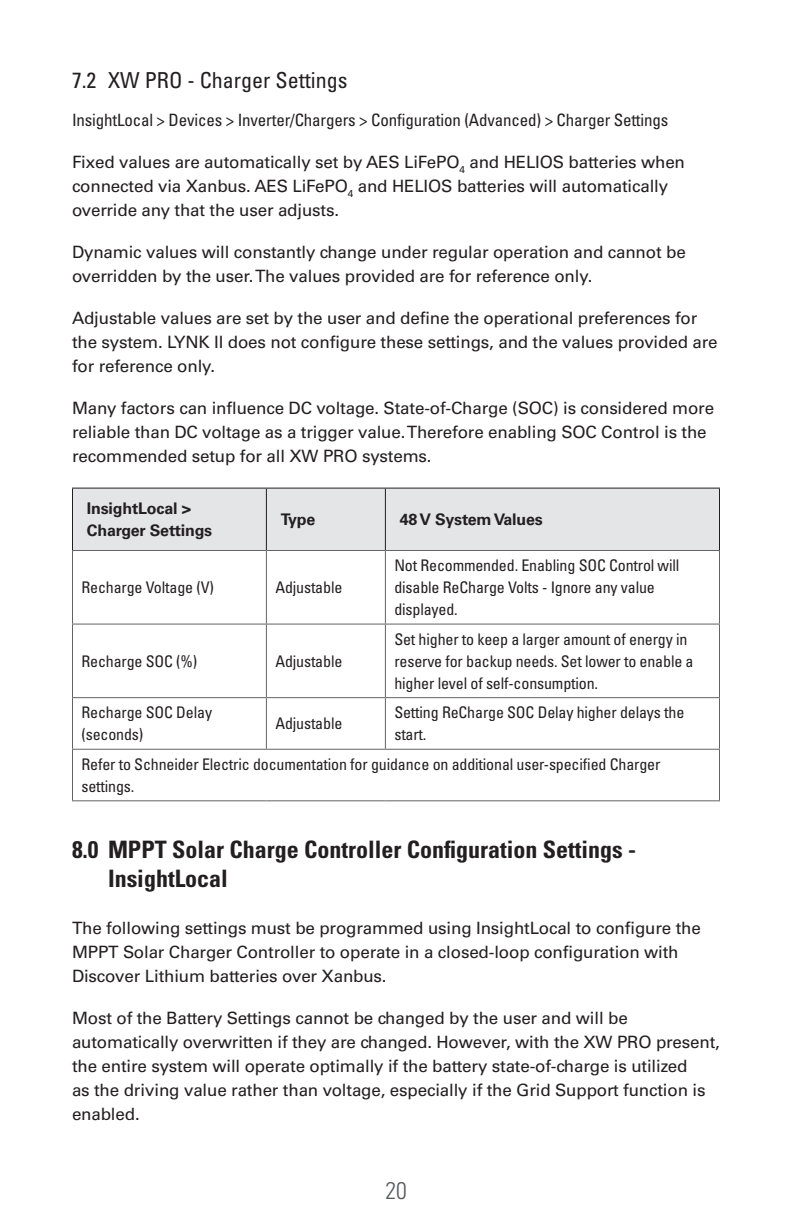
<style>
.page{position:relative;width:792px;height:1224px;background:#fff}
.page>*{position:absolute;margin:0;border:0;box-sizing:border-box;transform-origin:0 0}
.t1{font:700 condensed 24px/28.8px "Univers LT Std";color:#231f20}
.t2{font:300 condensed 24px "Univers LT Std";color:#57585a}
.t3{font:condensed 22px "Univers LT Std";color:#231f20}
.Paragraph{font:17px/24px "Univers LT Std";letter-spacing:-.01em;color:#231f20}
.Paragraph-2{font:condensed 17px "Univers LT Std";letter-spacing:-.01em;color:#231f20}
.Table_Text{font:condensed 16px/22px "Univers LT Std";letter-spacing:-.01em;color:#231f20}
.Table_Text-2{font:700 16px/22px "Univers LT Std";letter-spacing:-.01em;color:#231f20}
</style>
<div class="page">
<div style="left:73px;top:489px;width:646px;height:61px;background:#e4e5e7"></div>
<hr style="left:266px;top:489px;width:1px;height:61px;background:#231f20">
<hr style="left:385px;top:489px;width:1px;height:61px;background:#231f20">
<hr style="left:266px;top:551px;width:1px;height:73px;background:#636366">
<hr style="left:385px;top:551px;width:1px;height:73px;background:#636366">
<hr style="left:72px;top:624px;width:194px;height:1px;background:#636366">
<hr style="left:266px;top:624px;width:119px;height:1px;background:#636366">
<hr style="left:266px;top:625px;width:1px;height:72px;background:#636366">
<hr style="left:385px;top:624px;width:335px;height:1px;background:#636366">
<hr style="left:385px;top:625px;width:1px;height:72px;background:#636366">
<hr style="left:72px;top:697px;width:194px;height:1px;background:#636366">
<hr style="left:266px;top:697px;width:119px;height:1px;background:#636366">
<hr style="left:266px;top:698px;width:1px;height:51px;background:#636366">
<hr style="left:385px;top:697px;width:335px;height:1px;background:#636366">
<hr style="left:385px;top:698px;width:1px;height:51px;background:#636366">
<hr style="left:72px;top:488px;width:194px;height:1px;background:#231f20">
<hr style="left:72px;top:489px;width:1px;height:61px;background:#231f20">
<hr style="left:266px;top:488px;width:119px;height:1px;background:#231f20">
<hr style="left:385px;top:488px;width:335px;height:1px;background:#231f20">
<hr style="left:719px;top:489px;width:1px;height:61px;background:#231f20">
<hr style="left:72px;top:550px;width:194px;height:1px;background:#636366">
<hr style="left:72px;top:551px;width:1px;height:73px;background:#636366">
<hr style="left:266px;top:550px;width:119px;height:1px;background:#636366">
<hr style="left:385px;top:550px;width:335px;height:1px;background:#636366">
<hr style="left:719px;top:551px;width:1px;height:73px;background:#636366">
<hr style="left:72px;top:625px;width:1px;height:72px;background:#636366">
<hr style="left:719px;top:625px;width:1px;height:72px;background:#636366">
<hr style="left:72px;top:698px;width:1px;height:51px;background:#636366">
<hr style="left:719px;top:698px;width:1px;height:51px;background:#636366">
<hr style="left:72px;top:749px;width:194px;height:1px;background:#636366">
<hr style="left:72px;top:750px;width:1px;height:50px;background:#636366">
<hr style="left:266px;top:749px;width:119px;height:1px;background:#636366">
<hr style="left:385px;top:749px;width:335px;height:1px;background:#636366">
<hr style="left:719px;top:750px;width:1px;height:50px;background:#636366">
<hr style="left:72px;top:800px;width:194px;height:1px;background:#636366">
<hr style="left:266px;top:800px;width:119px;height:1px;background:#636366">
<hr style="left:385px;top:800px;width:335px;height:1px;background:#636366">
<p class="t3" style="left:72px;top:66px;width:277px">7.2 XW PRO - Charger Settings</p>
<p class="Paragraph-2" style="left:72px;top:109px;width:598px">InsightLocal &gt; Devices &gt; Inverter/Chargers &gt; Configuration (Advanced) &gt; Charger Settings</p>
<p class="Paragraph" style="left:72px;top:150px;width:615px">Fixed values are automatically set by AES LiFePO<sub>4</sub> and HELIOS batteries when connected via Xanbus. AES LiFePO<sub>4</sub> and HELIOS batteries will automatically override any that the user adjusts.</p>
<p class="Paragraph" style="left:72px;top:240px;width:615px">Dynamic values will constantly change under regular operation and cannot be overridden by the user. The values provided are for reference only.</p>
<p class="Paragraph" style="left:72px;top:306px;width:647px">Adjustable values are set by the user and define the operational preferences for the system. LYNK II does not configure these settings, and the values provided are for reference only.</p>
<p class="Paragraph" style="left:72px;top:396px;width:644px">Many factors can influence DC voltage. State-of-Charge (SOC) is considered more reliable than DC voltage as a trigger value. Therefore enabling SOC Control is the recommended setup for all XW PRO systems.</p>
<p class="Table_Text-2" style="left:87px;top:498px;width:127px">InsightLocal &gt;<br>Charger Settings</p>
<p class="Table_Text-2" style="left:281px;top:509px;width:36px">Type</p>
<p class="Table_Text-2" style="left:400px;top:509px;width:145px">48 V System Values</p>
<p class="Table_Text" style="left:82px;top:576px;width:134px">Recharge Voltage (V)</p>
<p class="Table_Text" style="left:275px;top:576px;width:68px">Adjustable</p>
<p class="Table_Text" style="left:82px;top:650px;width:117px">Recharge SOC (%)</p>
<p class="Table_Text" style="left:275px;top:650px;width:68px">Adjustable</p>
<p class="Table_Text" style="left:394px;top:554px;width:286px">Not Recommended. Enabling SOC Control will disable ReCharge Volts - Ignore any value displayed.</p>
<p class="Table_Text" style="left:394px;top:628px;width:301px">Set higher to keep a larger amount of energy in reserve for backup needs. Set lower to enable a higher level of self-consumption.</p>
<p class="Table_Text" style="left:82px;top:701px;width:132px">Recharge SOC Delay (seconds)</p>
<p class="Table_Text" style="left:275px;top:712px;width:68px">Adjustable</p>
<p class="Table_Text" style="left:394px;top:701px;width:291px">Setting ReCharge SOC Delay higher delays the start.</p>
<p class="Table_Text" style="left:82px;top:753px;width:580px">Refer to Schneider Electric documentation for guidance on additional user-specified Charger settings.</p>
<p class="t1" style="left:108px;top:835px;width:530px;text-indent:-36px">8.0 MPPT Solar Charge Controller Configuration Settings -<br>InsightLocal</p>
<p class="Paragraph" style="left:72px;top:916px;width:630px">The following settings must be programmed using InsightLocal to configure the<br>MPPT Solar Charger Controller to operate in a closed-loop configuration with<br>Discover Lithium batteries over Xanbus.</p>
<p class="Paragraph" style="left:72px;top:1006px;width:649px">Most of the Battery Settings cannot be changed by the user and will be automatically overwritten if they are changed. However, with the XW PRO present, the entire system will operate optimally if the battery state-of-charge is utilized<br>as the driving value rather than voltage, especially if the Grid Support function is enabled.</p>
<h1 class="t2" style="left:385px;top:1176px;width:23px">20</h1>
</div>
